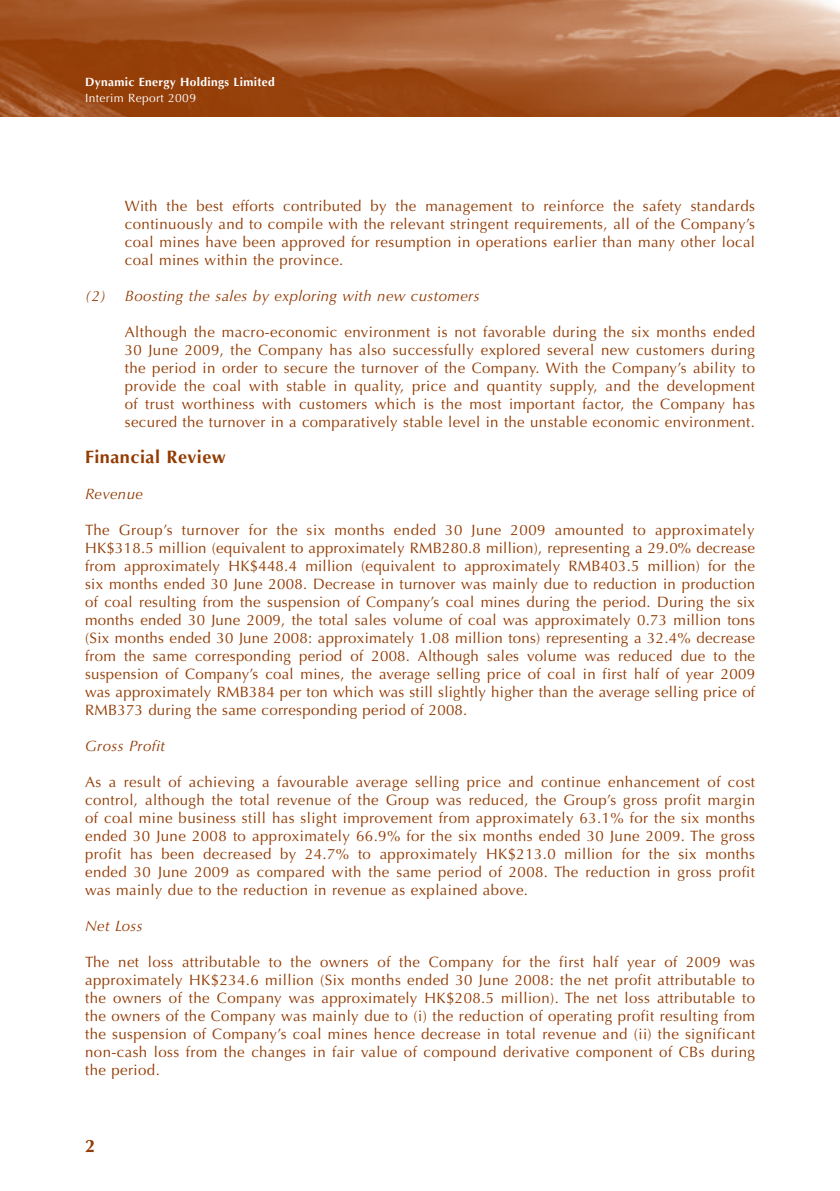
<style>
.page{position:relative;width:840px;height:1191px;background:#fff}
.page>*{position:absolute;margin:0;border:0;box-sizing:border-box;transform-origin:0 0}
.t1{font:700 18px "Optima LT Std";letter-spacing:.03em;color:#933b03}
.t2{font:15px/18px "Optima LT Std";letter-spacing:.03em;color:#933b03;text-align:justify}
.t3{font:italic 15px "Optima LT Std";letter-spacing:.03em;color:#933b03}
.t4{font:700 12px "Optima LT Std";letter-spacing:.03em;color:#fff}
.t5{font:12px "Optima LT Std";letter-spacing:.03em;color:#fff}
</style>
<div class="page">
<img style="left:0;top:0;width:839px;height:116px">
<p class="t4" style="left:85px;top:75px;width:191px">Dynamic Energy Holdings Limited</p>
<p class="t5" style="left:85px;top:91px;width:112px">Interim Report 2009</p>
<p class="t2" style="left:125px;top:197px;width:631px">With the best efforts contributed by the management to reinforce the safety standards continuously and to compile with the relevant stringent requirements, all of the Company’s coal mines have been approved for resumption in operations earlier than many other local coal mines within the province.</p>
<p class="t3" style="left:85px;top:287px;width:396px">(2) Boosting the sales by exploring with new customers</p>
<p class="t2" style="left:125px;top:323px;width:631px">Although the macro-economic environment is not favorable during the six months ended 30 June 2009, the Company has also successfully explored several new customers during the period in order to secure the turnover of the Company. With the Company’s ability to provide the coal with stable in quality, price and quantity supply, and the development of trust worthiness with customers which is the most important factor, the Company has secured the turnover in a comparatively stable level in the unstable economic environment.</p>
<p class="t1" style="left:85px;top:446px;width:142px">Financial Review</p>
<p class="t3" style="left:85px;top:485px;width:59px">Revenue</p>
<p class="t2" style="left:85px;top:521px;width:671px">The Group’s turnover for the six months ended 30 June 2009 amounted to approximately HK$318.5 million (equivalent to approximately RMB280.8 million), representing a 29.0% decrease from approximately HK$448.4 million (equivalent to approximately RMB403.5 million) for the six months ended 30 June 2008. Decrease in turnover was mainly due to reduction in production of coal resulting from the suspension of Company’s coal mines during the period. During the six months ended 30 June 2009, the total sales volume of coal was approximately 0.73 million tons (Six months ended 30 June 2008: approximately 1.08 million tons) representing a 32.4% decrease from the same corresponding period of 2008. Although sales volume was reduced due to the suspension of Company’s coal mines, the average selling price of coal in first half of year 2009 was approximately RMB384 per ton which was still slightly higher than the average selling price of RMB373 during the same corresponding period of 2008.</p>
<p class="t3" style="left:85px;top:737px;width:81px">Gross Profit</p>
<p class="t2" style="left:85px;top:773px;width:671px">As a result of achieving a favourable average selling price and continue enhancement of cost control, although the total revenue of the Group was reduced, the Group’s gross profit margin of coal mine business still has slight improvement from approximately 63.1% for the six months ended 30 June 2008 to approximately 66.9% for the six months ended 30 June 2009. The gross profit has been decreased by 24.7% to approximately HK$213.0 million for the six months ended 30 June 2009 as compared with the same period of 2008. The reduction in gross profit was mainly due to the reduction in revenue as explained above.</p>
<p class="t3" style="left:85px;top:917px;width:59px">Net Loss</p>
<p class="t2" style="left:85px;top:953px;width:671px">The net loss attributable to the owners of the Company for the first half year of 2009 was approximately HK$234.6 million (Six months ended 30 June 2008: the net profit attributable to the owners of the Company was approximately HK$208.5 million). The net loss attributable to the owners of the Company was mainly due to (i) the reduction of operating profit resulting from the suspension of Company’s coal mines hence decrease in total revenue and (ii) the significant non-cash loss from the changes in fair value of compound derivative component of CBs during the period.</p>
<p class="t1" style="left:85px;top:1135px;width:12px">2</p>
</div>
